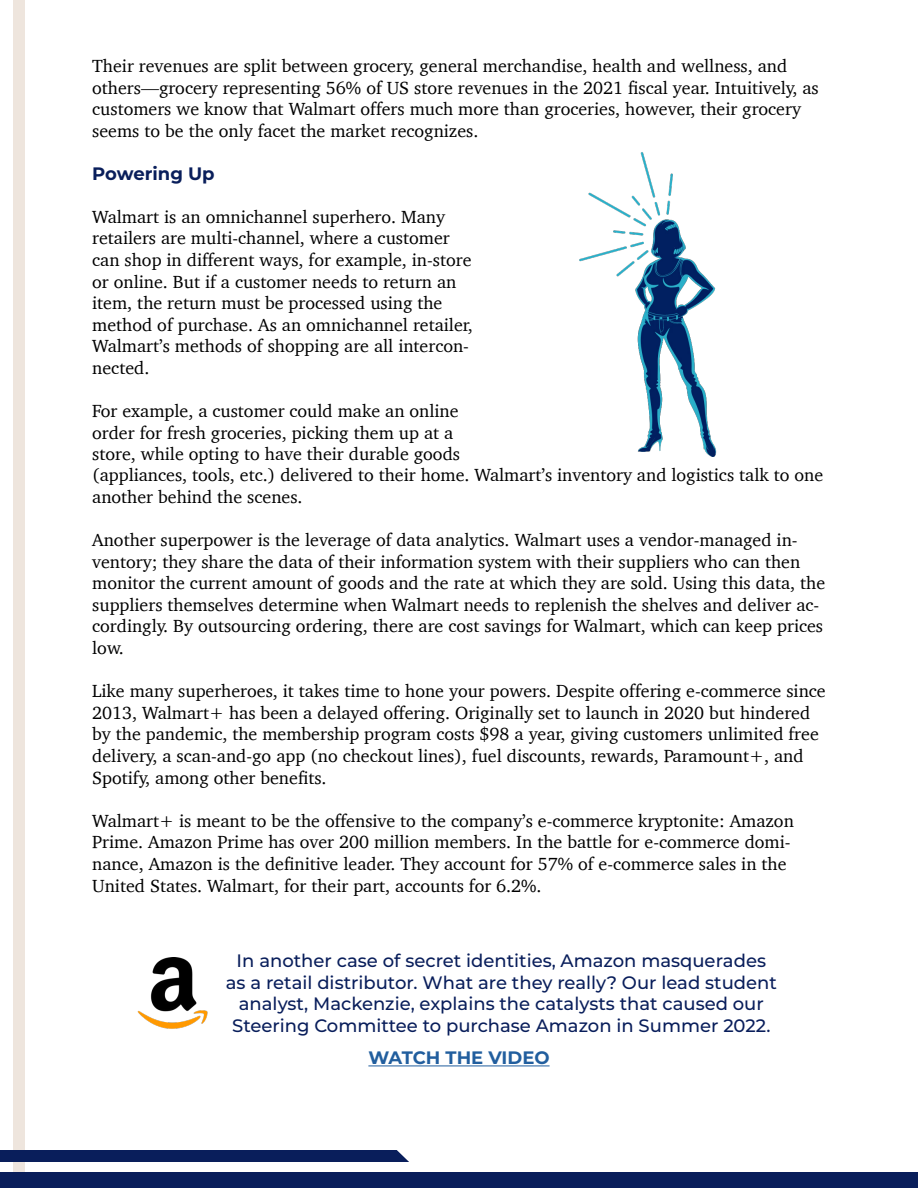
<style>
.page{position:relative;width:918px;height:1188px;background:#fff}
.page>*{position:absolute;margin:0;border:0;box-sizing:border-box;transform-origin:0 0}
.t1{font:18px/21.6px "Charter";color:#000}
.t2{font:500 18px/21.6px "Montserrat";color:#091e5b;text-align:center}
.t3{font:700 18px "Montserrat";color:#215e9e}
.t4{font:700 18px "Montserrat";color:#091e5b}
</style>
<div class="page">
<div style="left:14px;top:0;width:11px;height:1188px;background:#eee5dd"></div>
<div style="left:0;top:1150px;width:420px;height:12px;background:#091e5b"></div>
<svg style="left:394px;top:1150px;width:65px;height:23px"></svg>
<div style="left:0;top:1173px;width:918px;height:15px;background:#091e5b"></div>
<img style="left:137px;top:958px;width:71px;height:71px">
<hr style="left:368px;top:1065px;width:182px;height:1px;background:#215e9e">
<img style="left:579px;top:152px;width:138px;height:305px">
<p class="t1" style="left:92px;top:55px;width:728px">Their revenues are split between grocery, general merchandise, health and wellness, and others—grocery representing 56% of US store revenues in the 2021 fiscal year. Intuitively, as customers we know that Walmart offers much more than groceries, however, their grocery seems to be the only facet the market recognizes.</p>
<p class="t4" style="left:92px;top:160px;width:124px">Powering Up</p>
<p class="t1" style="left:92px;top:206px;width:382px">Walmart is an omnichannel superhero. Many retailers are multi-channel, where a customer can shop in different ways, for example, in-store or online. But if a customer needs to return an item, the return must be processed using the method of purchase. As an omnichannel retailer, Walmart’s methods of shopping are all intercon&shy;nected.</p>
<p class="t1" style="left:92px;top:400px;width:369px">For example, a customer could make an online order for fresh groceries, picking them up at a store, while opting to have their durable goods</p>
<p class="t1" style="left:92px;top:464px;width:732px">(appliances, tools, etc.) delivered to their home. Walmart’s inventory and logistics talk to one another behind the scenes.</p>
<p class="t1" style="left:92px;top:529px;width:734px">Another superpower is the leverage of data analytics. Walmart uses a vendor-managed in&shy;ventory; they share the data of their information system with their suppliers who can then monitor the current amount of goods and the rate at which they are sold. Using this data, the suppliers themselves determine when Walmart needs to replenish the shelves and deliver ac&shy;cordingly. By outsourcing ordering, there are cost savings for Walmart, which can keep prices low.</p>
<p class="t1" style="left:92px;top:680px;width:735px">Like many superheroes, it takes time to hone your powers. Despite offering e-commerce since 2013, Walmart+ has been a delayed offering. Originally set to launch in 2020 but hindered by the pandemic, the membership program costs $98 a year, giving customers unlimited free delivery, a scan-and-go app (no checkout lines), fuel discounts, rewards, Paramount+, and Spotify, among other benefits.</p>
<p class="t1" style="left:92px;top:810px;width:703px">Walmart+ is meant to be the offensive to the company’s e-commerce kryptonite: Amazon Prime. Amazon Prime has over 200 million members. In the battle for e-commerce domi&shy;nance, Amazon is the definitive leader. They account for 57% of e-commerce sales in the United States. Walmart, for their part, accounts for 6.2%.</p>
<p class="t2" style="left:226px;top:949px;width:552px">In another case of secret identities, Amazon masquerades as a retail distributor. What are they really? Our lead student analyst, Mackenzie, explains the catalysts that caused our Steering Committee to purchase Amazon in Summer 2022.</p>
<p class="t3" style="left:368px;top:1045px;width:183px">WATCH THE VIDEO</p>
</div>
